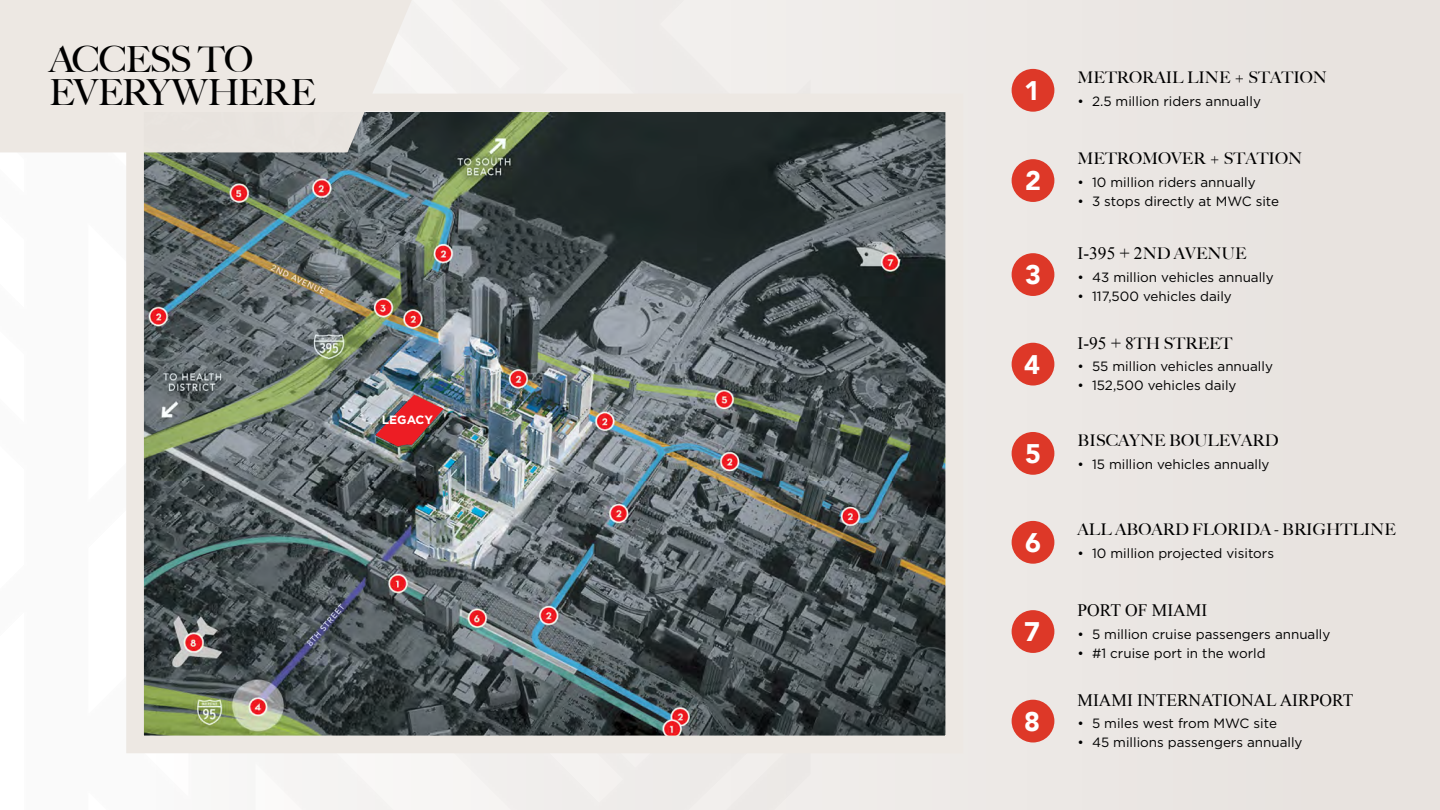
<style>
.page{position:relative;width:1440px;height:810px;background:#eae5e2}
.page>*{position:absolute;margin:0;border:0;box-sizing:border-box;transform-origin:0 0}
.t1{font:500 36px/33px "Big Caslon";letter-spacing:-.03em;color:#000}
.t2{font:900 26.85px "Avenir";color:#fff}
.t3{font:17.4px "Times New Roman";color:#000}
.t4{font:500 16.05px "Big Caslon";color:#000}
.t5{font:13.5px "Gotham";color:#000}
.t6{font:700 12px "Gotham";color:#fff}
.s1{font-family:"Times New Roman";font-weight:400;font-size:17.4px}
</style>
<div class="page">
<img style="left:0;top:0;width:731px;height:810px">
<img style="left:145px;top:113px;width:799px;height:621px">
<img style="left:375px;top:395px;width:68px;height:52px">
<svg style="left:1008px;top:66px;width:50px;height:49px;background:#de4b3c"></svg>
<div style="left:1005px;top:62px;width:56px;height:56px;border:7px solid #fff;border-radius:50%"></div>
<svg style="left:1008px;top:156px;width:50px;height:49px;background:#df4c3e"></svg>
<div style="left:1005px;top:152px;width:56px;height:57px;border:7px solid #fff;border-radius:50%"></div>
<svg style="left:1008px;top:250px;width:50px;height:49px;background:#df4c3e"></svg>
<div style="left:1005px;top:246px;width:56px;height:57px;border:7px solid #fff;border-radius:50%"></div>
<svg style="left:1008px;top:339px;width:50px;height:50px;background:#df4c3e"></svg>
<div style="left:1005px;top:336px;width:56px;height:56px;border:7px solid #fff;border-radius:50%"></div>
<svg style="left:1008px;top:607px;width:50px;height:49px;background:#df4c3e"></svg>
<div style="left:1005px;top:603px;width:56px;height:57px;border:7px solid #fff;border-radius:50%"></div>
<svg style="left:1008px;top:696px;width:50px;height:50px;background:#df4c3e"></svg>
<div style="left:1005px;top:693px;width:56px;height:56px;border:7px solid #fff;border-radius:50%"></div>
<svg style="left:1008px;top:429px;width:50px;height:49px;background:#de4b3c"></svg>
<div style="left:1005px;top:425px;width:56px;height:56px;border:7px solid #fff;border-radius:50%"></div>
<svg style="left:1008px;top:518px;width:50px;height:49px;background:#de4b3c"></svg>
<div style="left:1005px;top:514px;width:56px;height:56px;border:7px solid #fff;border-radius:50%"></div>
<svg style="left:0;top:0;width:712px;height:152px"></svg>
<h1 class="t1" style="left:49px;top:41px;width:268px">ACCESS TO<br>EVERYWHERE</h1>
<p class="t6" style="left:382px;top:413px;width:53px">LEGACY</p>
<h2 class="t2" style="left:1024px;top:67px;width:17px">1</h2>
<h2 class="t2" style="left:1025px;top:158px;width:17px">2</h2>
<h2 class="t2" style="left:1025px;top:252px;width:17px">3</h2>
<h2 class="t2" style="left:1024px;top:341px;width:17px">4</h2>
<h2 class="t2" style="left:1025px;top:431px;width:17px">5</h2>
<h2 class="t2" style="left:1025px;top:519px;width:17px">6</h2>
<h2 class="t2" style="left:1024px;top:609px;width:17px">7</h2>
<h2 class="t2" style="left:1024px;top:698px;width:17px">8</h2>
<p class="t4" style="left:1077px;top:64px;width:251px">METRORAIL LINE + STATION</p>
<p class="t5" style="left:1077px;top:93px;width:185px">• 2.5 million riders annually</p>
<p class="t4" style="left:1077px;top:145px;width:226px">METROMOVER + STATION</p>
<p class="t5" style="left:1077px;top:173px;width:180px">• 10 million riders annually</p>
<p class="t5" style="left:1077px;top:192px;width:203px">• 3 stops directly at MWC site</p>
<p class="t4" style="left:1077px;top:240px;width:170px"><span class="s1">I-395 + 2</span>ND AVENUE</p>
<p class="t5" style="left:1077px;top:269px;width:198px">• 43 million vehicles annually</p>
<p class="t5" style="left:1077px;top:287px;width:156px">• 117,500 vehicles daily</p>
<p class="t4" style="left:1077px;top:330px;width:156px"><span class="s1">I-95 + 8</span>TH STREET</p>
<p class="t5" style="left:1077px;top:358px;width:197px">• 55 million vehicles annually</p>
<p class="t5" style="left:1077px;top:377px;width:160px">• 152,500 vehicles daily</p>
<p class="t4" style="left:1077px;top:428px;width:202px">BISCAYNE BOULEVARD</p>
<p class="t5" style="left:1077px;top:456px;width:193px">• 15 million vehicles annually</p>
<p class="t4" style="left:1077px;top:516px;width:320px">ALL ABOARD FLORIDA - BRIGHTLINE</p>
<p class="t5" style="left:1077px;top:545px;width:198px">• 10 million projected visitors</p>
<p class="t3" style="left:1077px;top:599px;width:131px">PORT OF MIAMI</p>
<p class="t5" style="left:1077px;top:625px;width:254px">• 5 million cruise passengers annually</p>
<p class="t5" style="left:1077px;top:644px;width:190px">• #1 cruise port in the world</p>
<p class="t3" style="left:1077px;top:688px;width:277px">MIAMI INTERNATIONAL AIRPORT</p>
<p class="t5" style="left:1077px;top:715px;width:201px">• 5 miles west from MWC site</p>
<p class="t5" style="left:1077px;top:734px;width:226px">• 45 millions passengers annually</p>
</div>
